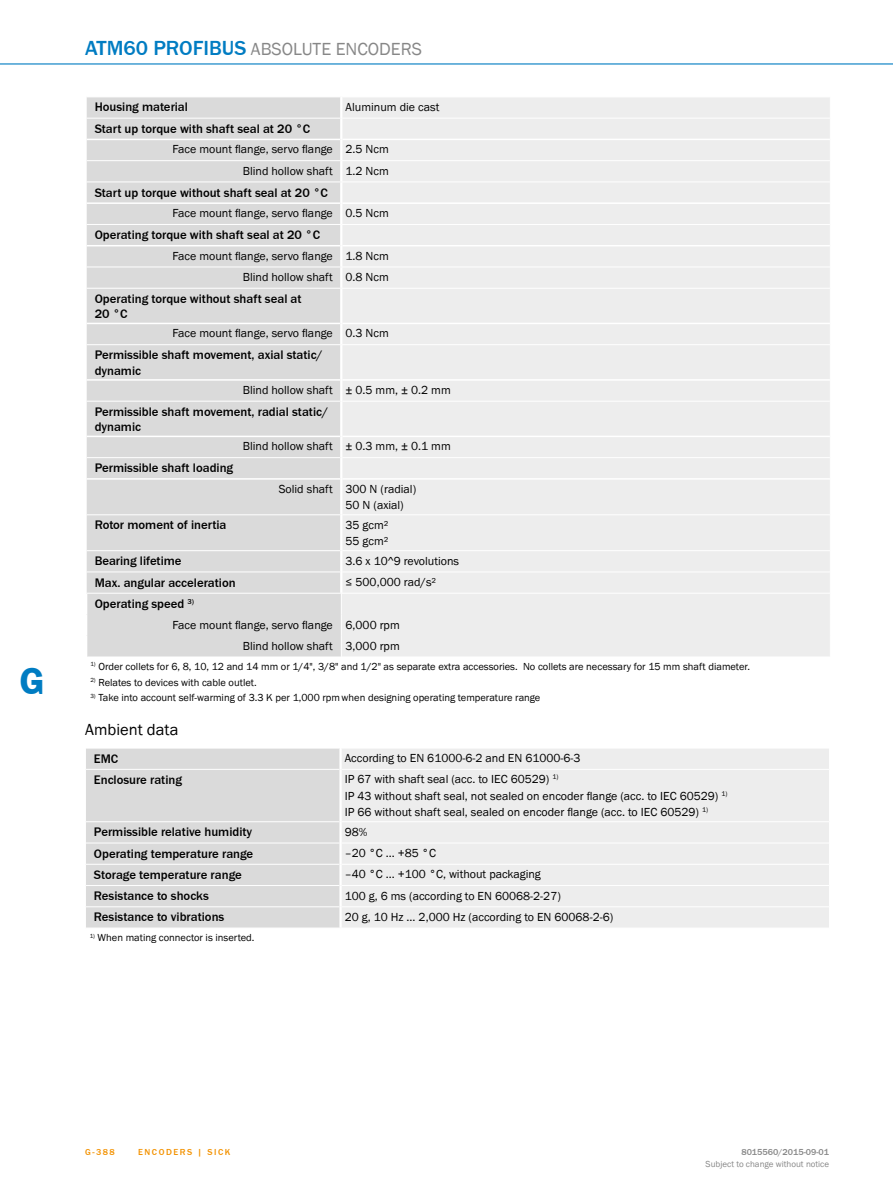
<style>
.page{position:relative;width:893px;height:1188px;background:#fff}
.page>*{position:absolute;margin:0;border:0;box-sizing:border-box;transform-origin:0 0}
.t1{font:700 39px "SICK Franklin";color:#007cc2}
.t2{font:500 21px "SICK Franklin";color:#007cc2}
.t3{font:18px "SICK Franklin";color:#878787}
.t4{font:16.5px "SICK Franklin";color:#000}
.t5{font:500 12.75px/15.3px "SICK Franklin";color:#000}
.t6{font:12px/16.5px "SICK Franklin";color:#000;text-align:right}
.t7{font:10.5px "SICK Franklin";color:#000}
.t8{font:9px "SICK Franklin";color:#878787}
.t9{font:500 9px "SICK Franklin";letter-spacing:.17em;color:#f39200}
.t10{font:500 9px "SICK Franklin";color:#878787}
.s1{font-weight:400;font-size:18px;color:#878787}
</style>
<div class="page">
<hr style="left:0;top:63px;width:893px;height:2px;background:#007cc2">
<div style="left:87px;top:98px;width:254px;height:559px;background:#dadada"></div>
<div style="left:342px;top:98px;width:488px;height:558px;background:#ededed"></div>
<hr style="left:87px;top:593px;width:254px;height:1px;background:#fff">
<hr style="left:342px;top:593px;width:488px;height:1px;background:#fff">
<hr style="left:340px;top:97px;width:2px;height:21px;background:#fff">
<hr style="left:87px;top:118px;width:253px;height:1px;background:#fff">
<hr style="left:342px;top:118px;width:488px;height:1px;background:#fff">
<hr style="left:340px;top:118px;width:2px;height:21px;background:#fff">
<hr style="left:340px;top:182px;width:2px;height:21px;background:#fff">
<hr style="left:340px;top:225px;width:2px;height:21px;background:#fff">
<hr style="left:340px;top:289px;width:2px;height:34px;background:#fff">
<hr style="left:340px;top:345px;width:2px;height:35px;background:#fff">
<hr style="left:87px;top:139px;width:253px;height:1px;background:#fff">
<hr style="left:87px;top:202px;width:253px;height:2px;background:#fff">
<hr style="left:87px;top:245px;width:253px;height:1px;background:#fff">
<hr style="left:87px;top:323px;width:253px;height:1px;background:#fff">
<hr style="left:87px;top:379px;width:253px;height:2px;background:#fff">
<svg style="left:86px;top:98px;width:1px;height:189px"></svg>
<svg style="left:86px;top:325px;width:1px;height:19px"></svg>
<svg style="left:86px;top:381px;width:1px;height:19px"></svg>
<hr style="left:342px;top:139px;width:488px;height:1px;background:#fff">
<hr style="left:342px;top:202px;width:488px;height:2px;background:#fff">
<hr style="left:342px;top:245px;width:488px;height:1px;background:#fff">
<hr style="left:342px;top:323px;width:488px;height:1px;background:#fff">
<hr style="left:342px;top:379px;width:488px;height:2px;background:#fff">
<hr style="left:340px;top:139px;width:2px;height:21px;background:#fff">
<hr style="left:340px;top:161px;width:2px;height:21px;background:#fff">
<hr style="left:340px;top:203px;width:2px;height:21px;background:#fff">
<hr style="left:340px;top:246px;width:2px;height:21px;background:#fff">
<hr style="left:340px;top:267px;width:2px;height:21px;background:#fff">
<hr style="left:340px;top:323px;width:2px;height:21px;background:#fff">
<hr style="left:340px;top:380px;width:2px;height:21px;background:#fff">
<hr style="left:87px;top:160px;width:254px;height:1px;background:#fff">
<hr style="left:87px;top:182px;width:254px;height:1px;background:#fff">
<hr style="left:87px;top:224px;width:254px;height:1px;background:#fff">
<hr style="left:87px;top:267px;width:254px;height:1px;background:#fff">
<hr style="left:87px;top:288px;width:254px;height:1px;background:#fff">
<hr style="left:87px;top:344px;width:254px;height:1px;background:#fff">
<hr style="left:87px;top:401px;width:253px;height:1px;background:#fff">
<hr style="left:341px;top:160px;width:489px;height:1px;background:#fff">
<hr style="left:341px;top:182px;width:489px;height:1px;background:#fff">
<hr style="left:341px;top:224px;width:489px;height:1px;background:#fff">
<hr style="left:341px;top:267px;width:489px;height:1px;background:#fff">
<hr style="left:341px;top:288px;width:489px;height:1px;background:#fff">
<hr style="left:341px;top:344px;width:489px;height:1px;background:#fff">
<hr style="left:342px;top:401px;width:488px;height:1px;background:#fff">
<hr style="left:340px;top:401px;width:2px;height:35px;background:#fff">
<hr style="left:87px;top:436px;width:253px;height:1px;background:#fff">
<hr style="left:342px;top:436px;width:488px;height:1px;background:#fff">
<hr style="left:340px;top:436px;width:2px;height:22px;background:#fff">
<hr style="left:87px;top:457px;width:253px;height:1px;background:#fff">
<svg style="left:86px;top:438px;width:1px;height:40px"></svg>
<hr style="left:342px;top:457px;width:488px;height:1px;background:#fff">
<hr style="left:340px;top:458px;width:2px;height:21px;background:#fff">
<hr style="left:87px;top:478px;width:253px;height:2px;background:#fff">
<hr style="left:342px;top:478px;width:488px;height:2px;background:#fff">
<hr style="left:340px;top:479px;width:2px;height:36px;background:#fff">
<hr style="left:87px;top:514px;width:253px;height:1px;background:#fff">
<hr style="left:342px;top:514px;width:488px;height:1px;background:#fff">
<hr style="left:340px;top:515px;width:2px;height:36px;background:#fff">
<hr style="left:87px;top:550px;width:253px;height:1px;background:#fff">
<hr style="left:342px;top:550px;width:488px;height:1px;background:#fff">
<hr style="left:340px;top:551px;width:2px;height:21px;background:#fff">
<hr style="left:87px;top:572px;width:253px;height:1px;background:#fff">
<svg style="left:86px;top:552px;width:1px;height:40px"></svg>
<hr style="left:342px;top:572px;width:488px;height:1px;background:#fff">
<hr style="left:340px;top:572px;width:2px;height:21px;background:#fff">
<div style="left:86px;top:749px;width:253px;height:179px;background:#dadada"></div>
<div style="left:342px;top:749px;width:487px;height:179px;background:#ededed"></div>
<hr style="left:86px;top:769px;width:253px;height:1px;background:#fff">
<hr style="left:342px;top:769px;width:487px;height:1px;background:#fff">
<hr style="left:86px;top:821px;width:253px;height:1px;background:#fff">
<hr style="left:342px;top:821px;width:487px;height:1px;background:#fff">
<hr style="left:86px;top:843px;width:253px;height:1px;background:#fff">
<hr style="left:342px;top:843px;width:487px;height:1px;background:#fff">
<hr style="left:86px;top:864px;width:253px;height:1px;background:#fff">
<hr style="left:342px;top:864px;width:487px;height:1px;background:#fff">
<hr style="left:86px;top:885px;width:253px;height:1px;background:#fff">
<hr style="left:342px;top:885px;width:487px;height:1px;background:#fff">
<hr style="left:86px;top:906px;width:253px;height:1px;background:#fff">
<hr style="left:342px;top:906px;width:487px;height:1px;background:#fff">
<h1 class="t1" style="left:19px;top:657px;width:27px">G</h1>
<h2 class="t2" style="left:85px;top:35px;width:187px">ATM60 PROFIBUS <span class="s1">Absolute</span></h2>
<h3 class="t3" style="left:336px;top:38px;width:12px">encoders</h3>
<p class="t5" style="left:95px;top:100px;width:95px">Housing material</p>
<p class="t6" style="left:346px;top:99px;width:95px">Aluminum die cast</p>
<p class="t5" style="left:95px;top:121px;width:217px">Start up torque with shaft seal at 20 °C</p>
<p class="t6" style="left:172px;top:139px;width:218px;line-height:21.3px">Face mount flange, servo flange 2.5 Ncm<br>Blind hollow shaft 1.2 Ncm</p>
<p class="t5" style="left:95px;top:185px;width:235px">Start up torque without shaft seal at 20 °C</p>
<p class="t6" style="left:172px;top:205px;width:218px">Face mount flange, servo flange 0.5 Ncm</p>
<p class="t5" style="left:95px;top:227px;width:227px">Operating torque with shaft seal at 20 °C</p>
<p class="t6" style="left:172px;top:245px;width:218px;line-height:21.3px">Face mount flange, servo flange 1.8 Ncm<br>Blind hollow shaft 0.8 Ncm</p>
<p class="t5" style="left:95px;top:291px;width:208px">Operating torque without shaft seal at<br>20 °C</p>
<p class="t6" style="left:172px;top:325px;width:218px">Face mount flange, servo flange 0.3 Ncm</p>
<p class="t5" style="left:95px;top:348px;width:230px">Permissible shaft movement, axial static/ dynamic</p>
<p class="t6" style="left:243px;top:382px;width:210px">Blind hollow shaft ± 0.5 mm, ± 0.2 mm</p>
<p class="t5" style="left:95px;top:404px;width:235px">Permissible shaft movement, radial static/ dynamic</p>
<p class="t6" style="left:243px;top:438px;width:210px">Blind hollow shaft ± 0.3 mm, ± 0.1 mm</p>
<p class="t5" style="left:95px;top:461px;width:140px">Permissible shaft loading</p>
<p class="t6" style="left:346px;top:481px;width:72px;text-align:left;text-indent:-67px">Solid shaft 300 N (radial)<br>50 N (axial)</p>
<p class="t5" style="left:95px;top:518px;width:133px">Rotor moment of inertia</p>
<p class="t6" style="left:346px;top:517px;width:44px;text-align:left">35 gcm²<br>55 gcm²</p>
<p class="t5" style="left:95px;top:554px;width:88px">Bearing lifetime</p>
<p class="t6" style="left:346px;top:553px;width:115px">3.6 x 10^9 revolutions</p>
<p class="t5" style="left:95px;top:575px;width:142px">Max. angular acceleration</p>
<p class="t6" style="left:346px;top:574px;width:92px">≤ 500,000 rad/s²</p>
<p class="t5" style="left:95px;top:596px;width:101px">Operating speed <sup>3)</sup></p>
<p class="t6" style="left:172px;top:614px;width:229px;line-height:21.3px">Face mount flange, servo flange 6,000 rpm<br>Blind hollow shaft 3,000 rpm</p>
<p class="t7" style="left:90px;top:660px;width:661px"><sup>1)</sup> Order collets for 6, 8, 10, 12 and 14 mm or 1/4", 3/8" and 1/2" as separate extra accessories. No collets are necessary for 15 mm shaft diameter.</p>
<p class="t7" style="left:90px;top:676px;width:168px"><sup>2)</sup> Relates to devices with cable outlet.</p>
<p class="t7" style="left:90px;top:691px;width:451px"><sup>3)</sup> Take into account self-warming of 3.3 K per 1,000 rpm when designing operating temperature range</p>
<h3 class="t4" style="left:85px;top:719px;width:95px">Ambient data</h3>
<p class="t5" style="left:94px;top:751px;width:26px">EMC</p>
<p class="t6" style="left:345px;top:750px;width:237px">According to EN 61000-6-2 and EN 61000-6-3</p>
<p class="t5" style="left:94px;top:772px;width:90px">Enclosure rating</p>
<p class="t6" style="left:345px;top:771px;width:384px;text-align:left">IP 67 with shaft seal (acc. to IEC 60529) <sup>1)<br></sup>IP 43 without shaft seal, not sealed on encoder flange (acc. to IEC 60529) <sup>1)<br></sup>IP 66 without shaft seal, sealed on encoder flange (acc. to IEC 60529) <sup>1)</sup></p>
<p class="t5" style="left:94px;top:825px;width:160px">Permissible relative humidity</p>
<p class="t6" style="left:345px;top:824px;width:24px">98%</p>
<p class="t5" style="left:94px;top:846px;width:161px">Operating temperature range</p>
<p class="t6" style="left:345px;top:845px;width:93px">–20 °C ... +85 °C</p>
<p class="t5" style="left:94px;top:867px;width:149px">Storage temperature range</p>
<p class="t6" style="left:345px;top:866px;width:198px">–40 °C ... +100 °C, without packaging</p>
<p class="t5" style="left:94px;top:888px;width:116px">Resistance to shocks</p>
<p class="t6" style="left:345px;top:888px;width:218px">100 g, 6 ms (according to EN 60068-2-27)</p>
<p class="t5" style="left:94px;top:910px;width:132px">Resistance to vibrations</p>
<p class="t6" style="left:345px;top:909px;width:270px">20 g, 10 Hz ... 2,000 Hz (according to EN 60068-2-6)</p>
<p class="t7" style="left:90px;top:931px;width:166px"><sup>1)</sup> When mating connector is inserted.</p>
<p class="t9" style="left:85px;top:1146px;width:31px">G-388</p>
<p class="t9" style="left:138px;top:1146px;width:14px">Enco</p>
<p class="t9" style="left:166px;top:1146px;width:15px">ders</p>
<p class="t9" style="left:198px;top:1146px;width:34px">| SICK</p>
<p class="t10" style="left:741px;top:1146px;width:89px">8015560/2015-09-01</p>
<p class="t8" style="left:706px;top:1159px;width:125px">Subject to change without notice</p>
</div>
